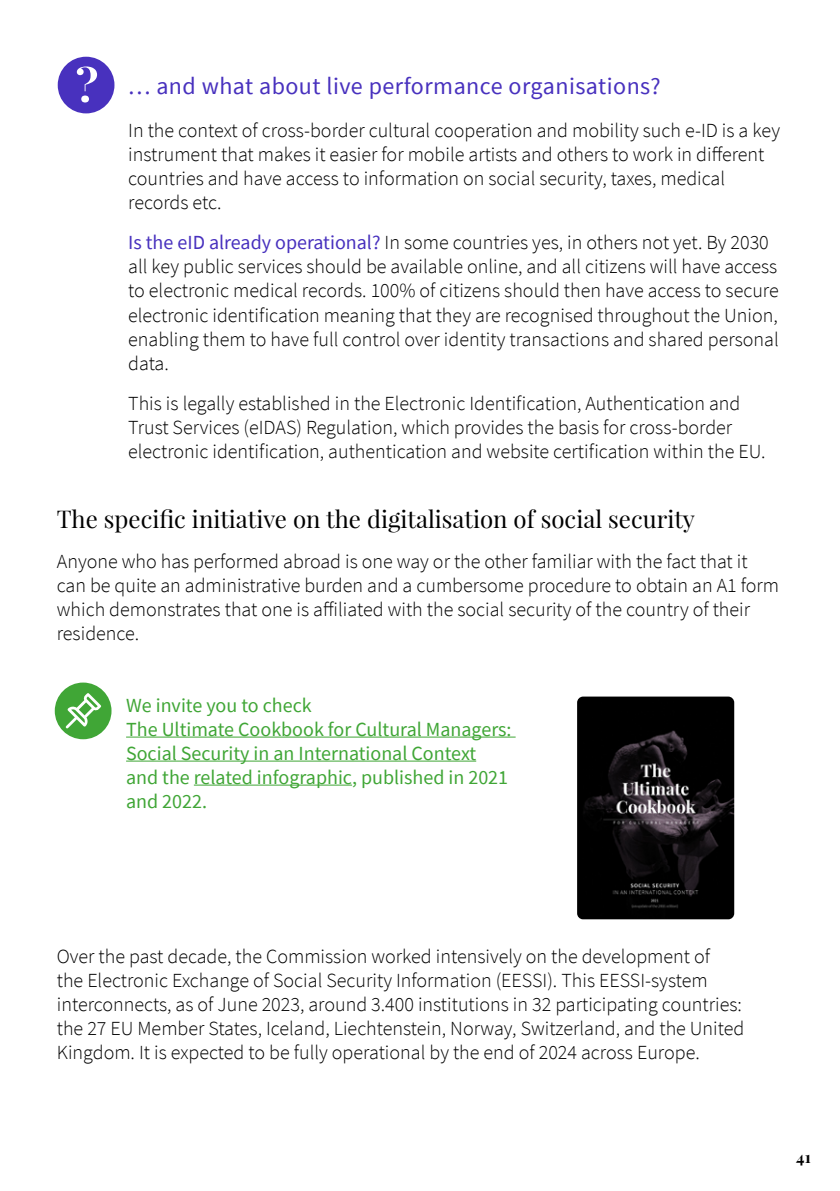
<style>
.page{position:relative;width:840px;height:1191px;background:#fff}
.page>*{position:absolute;margin:0;border:0;box-sizing:border-box;transform-origin:0 0}
.t1{font:24px "Playfair Display";color:#000}
.t2{font:24px "Source Sans Pro";letter-spacing:.02em;color:#4831be}
.t3{font:300 20px/24px "Source Sans Pro";color:#000}
.t4{font:20px/24px "Source Sans Pro";color:#40a636}
.t5{font:700 16px "Playfair Display";color:#000}
.s1{font-weight:400;color:#4831be}
</style>
<div class="page">
<div style="left:58px;top:57px;width:56px;height:56px;background:#4831be;border-radius:50%"></div>
<svg style="left:77px;top:66px;width:20px;height:36px"></svg>
<img style="left:577px;top:696px;width:156px;height:223px">
<hr style="left:126px;top:736px;width:389px;height:1px;background:#40a636">
<hr style="left:126px;top:760px;width:350px;height:1px;background:#40a636">
<hr style="left:194px;top:784px;width:158px;height:1px;background:#40a636">
<div style="left:55px;top:682px;width:56px;height:57px;background:#40a636;border-radius:50%"></div>
<svg style="left:66px;top:693px;width:35px;height:35px"></svg>
<p class="t2" style="left:128px;top:71px;width:534px">… and what about live performance organisations?</p>
<p class="t3" style="left:128px;top:119px;width:653px">In the context of cross-border cultural cooperation and mobility such e-ID is a key instrument that makes it easier for mobile artists and others to work in different countries and have access to information on social security, taxes, medical records etc.</p>
<p class="t3" style="left:128px;top:231px;width:651px"><span class="s1">Is the eID already operational?</span> In some countries yes, in others not yet. By 2030 all key public services should be available online, and all citizens will have access to electronic medical records. 100% of citizens should then have access to secure electronic identification meaning that they are recognised throughout the Union, enabling them to have full control over identity transactions and shared personal data.</p>
<p class="t3" style="left:128px;top:391px;width:638px">This is legally established in the Electronic Identification, Authentication and<br>Trust Services (eIDAS) Regulation, which provides the basis for cross-border electronic identification, authentication and website certification within the EU.</p>
<p class="t1" style="left:57px;top:504px;width:639px">The specific initiative on the digitalisation of social security</p>
<p class="t3" style="left:57px;top:549px;width:723px">Anyone who has performed abroad is one way or the other familiar with the fact that it can be quite an administrative burden and a cumbersome procedure to obtain an A1 form which demonstrates that one is affiliated with the social security of the country of their residence.</p>
<p class="t4" style="left:126px;top:693px;width:387px">We invite you to check<br>The Ultimate Cookbook for Cultural Managers:<br>Social Security in an International Context and the related infographic, published in 2021 and 2022.</p>
<p class="t3" style="left:57px;top:944px;width:688px">Over the past decade, the Commission worked intensively on the development of<br>the Electronic Exchange of Social Security Information (EESSI). This EESSI-system interconnects, as of June 2023, around 3.400 institutions in 32 participating countries: the 27 EU Member States, Iceland, Liechtenstein, Norway, Switzerland, and the United Kingdom. It is expected to be fully operational by the end of 2024 across Europe.</p>
<p class="t5" style="left:795px;top:1146px;width:16px">41</p>
</div>
